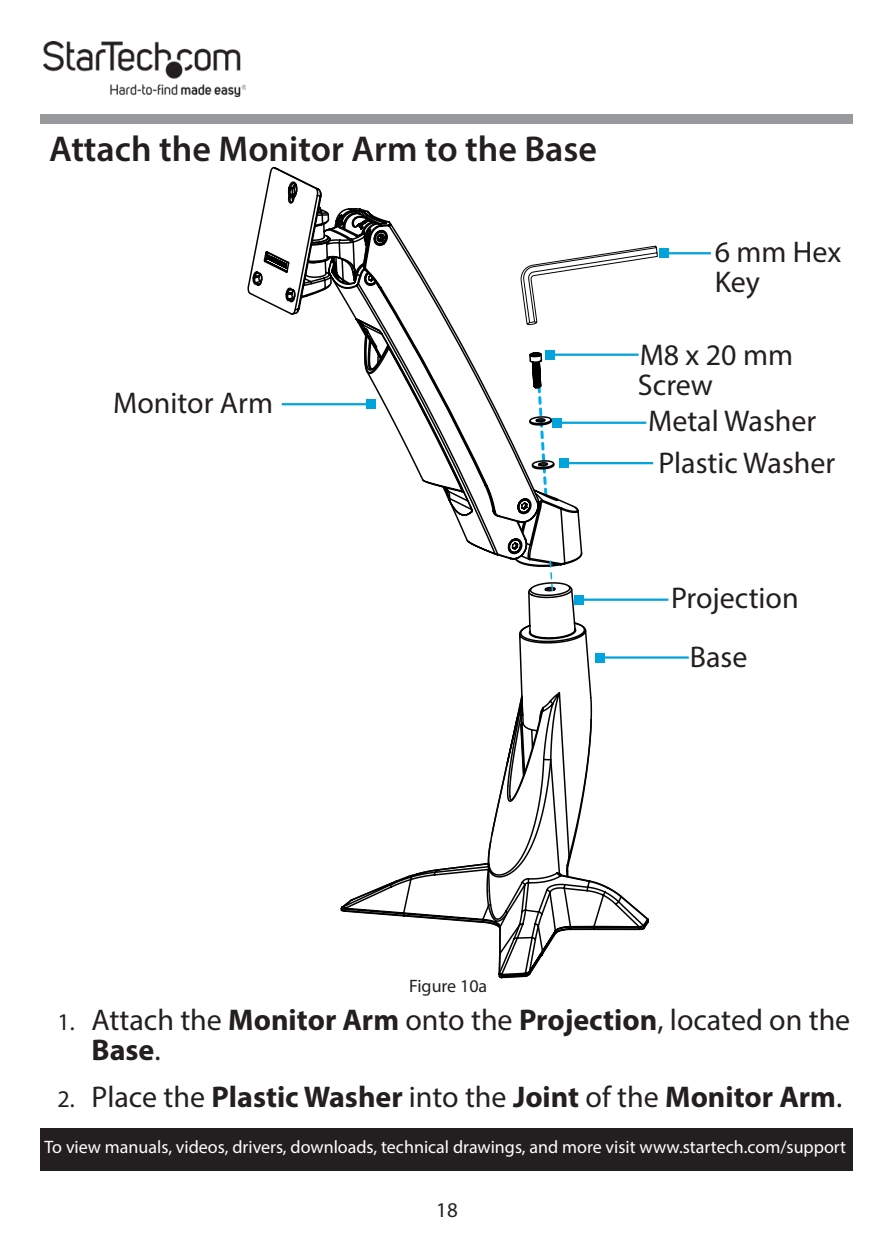
<style>
.page{position:relative;width:893px;height:1259px;background:#fff}
.page>*{position:absolute;margin:0;border:0;box-sizing:border-box;transform-origin:0 0}
.t1{font:600 36px "Myriad Pro";color:#231f20}
.Text{font:30px/30px "Myriad Pro";color:#231f20}
.t2{font:700 30px "Myriad Pro";color:#231f20}
.t3{font:21px "Myriad Pro";color:#231f20}
.t4{font:18px "Myriad Pro";color:#fff}
.Image_Text{font:18px "Myriad Pro";color:#231f20}
.s1{font-size:24px}
.s2{font-weight:700}
.s3{font-weight:400;font-size:24px}
.s4{font-weight:400}
</style>
<div class="page">
<img style="left:43px;top:42px;width:203px;height:55px">
<div style="left:40px;top:115px;width:812px;height:9px;background:#97999c"></div>
<div style="left:40px;top:1128px;width:812px;height:42px;background:#231f20"></div>
<svg style="left:251px;top:185px;width:399px;height:746px"></svg>
<svg style="left:256px;top:214px;width:335px;height:765px"></svg>
<svg style="left:549px;top:559px;width:5px;height:33px"></svg>
<hr style="left:600px;top:656px;width:89px;height:2px;background:#00a3db">
<div style="left:595px;top:653px;width:9px;height:9px;background:#00a3db"></div>
<hr style="left:282px;top:403px;width:89px;height:2px;background:#00a3db">
<div style="left:366px;top:400px;width:9px;height:9px;background:#00a3db"></div>
<hr style="left:564px;top:462px;width:89px;height:2px;background:#00a3db">
<div style="left:560px;top:459px;width:9px;height:9px;background:#00a3db"></div>
<hr style="left:557px;top:421px;width:89px;height:3px;background:#00a3db">
<div style="left:553px;top:418px;width:9px;height:9px;background:#00a3db"></div>
<hr style="left:550px;top:353px;width:89px;height:3px;background:#00a3db">
<div style="left:545px;top:350px;width:9px;height:9px;background:#00a3db"></div>
<svg style="left:520px;top:245px;width:138px;height:81px"></svg>
<hr style="left:664px;top:252px;width:47px;height:2px;background:#00a3db">
<div style="left:659px;top:249px;width:9px;height:9px;background:#00a3db"></div>
<hr style="left:579px;top:598px;width:89px;height:3px;background:#00a3db">
<div style="left:575px;top:595px;width:9px;height:9px;background:#00a3db"></div>
<h2 class="t1" style="left:49px;top:126px;width:550px">Attach the Monitor Arm to the Base</h2>
<p class="Text" style="left:113px;top:387px;width:162px">Monitor Arm</p>
<p class="Text" style="left:715px;top:237px;width:128px">6 mm Hex<br>Key</p>
<p class="Text" style="left:638px;top:339px;width:157px">M8 x 20 mm<br>Screw</p>
<p class="Text" style="left:648px;top:405px;width:170px">Metal Washer</p>
<p class="Text" style="left:658px;top:447px;width:179px">Plastic Washer</p>
<p class="Text" style="left:671px;top:582px;width:129px">Projection</p>
<p class="Text" style="left:690px;top:642px;width:59px">Base</p>
<p class="Image_Text" style="left:409px;top:974px;width:80px">Figure 10a</p>
<p class="Text" style="left:92px;top:1004px;width:760px;text-indent:-34px"><span class="s1">1.</span> Attach the <span class="s2">Monitor Arm</span> onto the <span class="s2">Projection</span>, located on the<br><span class="s2">Base</span>.</p>
<p class="t2" style="left:58px;top:1077px;width:786px"><span class="s3">2.</span> <span class="s4">Place the</span> Plastic Washer <span class="s4">into the</span> Joint <span class="s4">of the</span> Monitor Arm<span class="s4">.</span></p>
<p class="t4" style="left:45px;top:1135px;width:803px">To view manuals, videos, drivers, downloads, technical drawings, and more visit www.startech.com/support</p>
<p class="t3" style="left:436px;top:1197px;width:23px">18</p>
</div>
